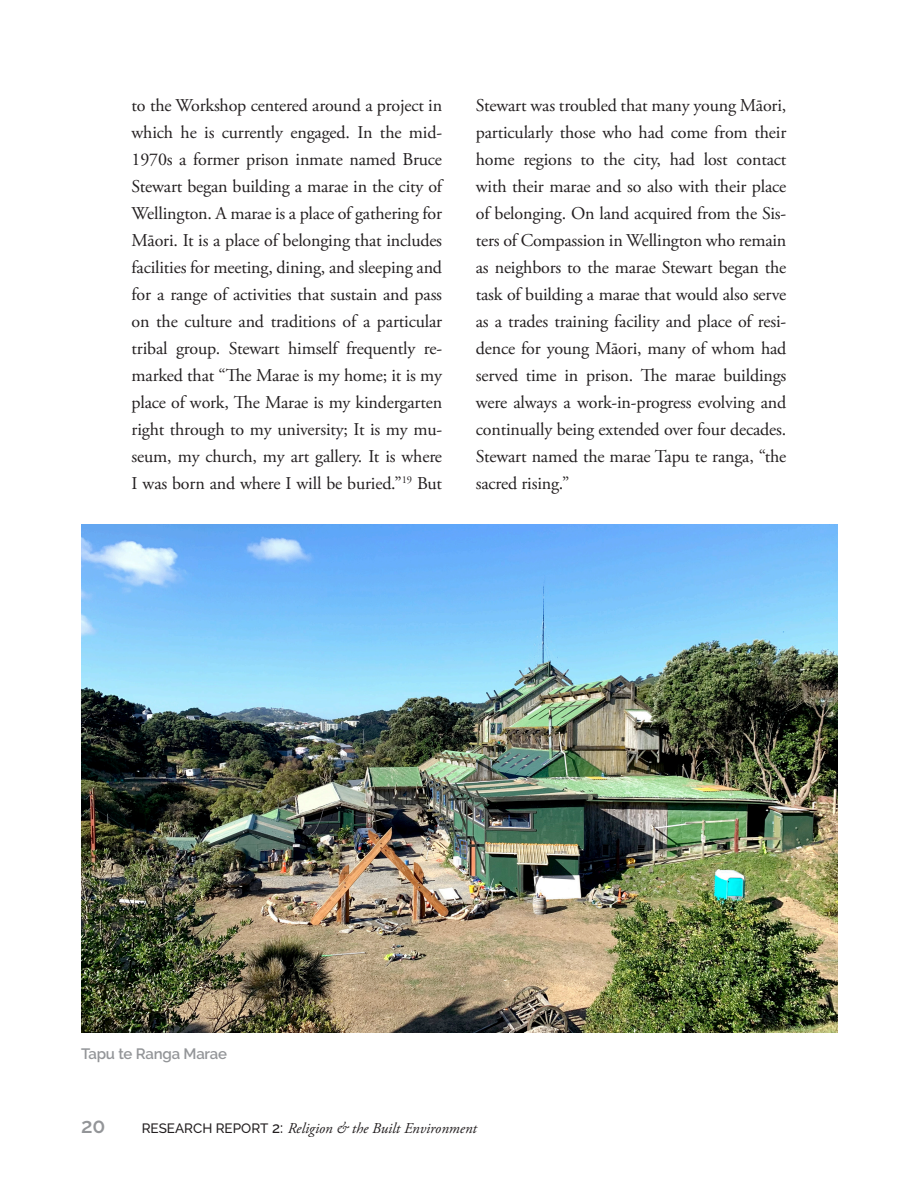
<style>
.page{position:relative;width:918px;height:1188px;background:#fff}
.page>*{position:absolute;margin:0;border:0;box-sizing:border-box;transform-origin:0 0}
.t1{font:600 21px "Raleway";color:#939598}
.t2{font:18px/27px "Adobe Garamond Pro";letter-spacing:-.01em;color:#231f20;text-align:justify}
.t3{font:italic 15px "Adobe Garamond Pro";color:#231f20}
.Heading_1{font:600 15px "Raleway";letter-spacing:-.01em;color:#939598}
.s1{font-family:"Raleway";font-weight:500;font-style:normal;font-size:13.5px}
.s2{font-family:"Raleway";font-weight:500;font-style:normal}
</style>
<div class="page">
<img style="left:82px;top:524px;width:755px;height:509px">
<p class="t2" style="left:132px;top:92px;width:312px">to the Workshop centered around a project in which he is currently engaged. In the mid-1970s a former prison inmate named Bruce Stewart began building a marae in the city of Wellington. A marae is a place of gathering for Māori. It is a place of belonging that includes facilities for meeting, dining, and sleeping and for a range of activities that sustain and pass on the culture and traditions of a particular tribal group. Stewart himself frequently re&shy;marked that “The Marae is my home; it is my place of work, The Marae is my kindergarten right through to my university; It is my mu&shy;seum, my church, my art gallery. It is where I was born and where I will be buried.”<sup>19</sup> But</p>
<p class="t2" style="left:476px;top:92px;width:312px">Stewart was troubled that many young Māori, particularly those who had come from their home regions to the city, had lost contact with their marae and so also with their place of belonging. On land acquired from the Sis&shy;ters of Compassion in Wellington who remain as neighbors to the marae Stewart began the task of building a marae that would also serve as a trades training facility and place of resi&shy;dence for young Māori, many of whom had served time in prison. The marae buildings were always a work-in-progress evolving and continually being extended over four decades.<br>Stewart named the marae Tapu te ranga, “the sacred rising.”</p>
<p class="Heading_1" style="left:81px;top:1045px;width:148px">Tapu te Ranga Marae</p>
<p class="t1" style="left:81px;top:1113px;width:26px">20</p>
<p class="t3" style="left:142px;top:1119px;width:337px"><span class="s1">RESEARCH REPORT</span> <span class="s2">2:</span> Religion &amp; the Built Environment</p>
</div>
